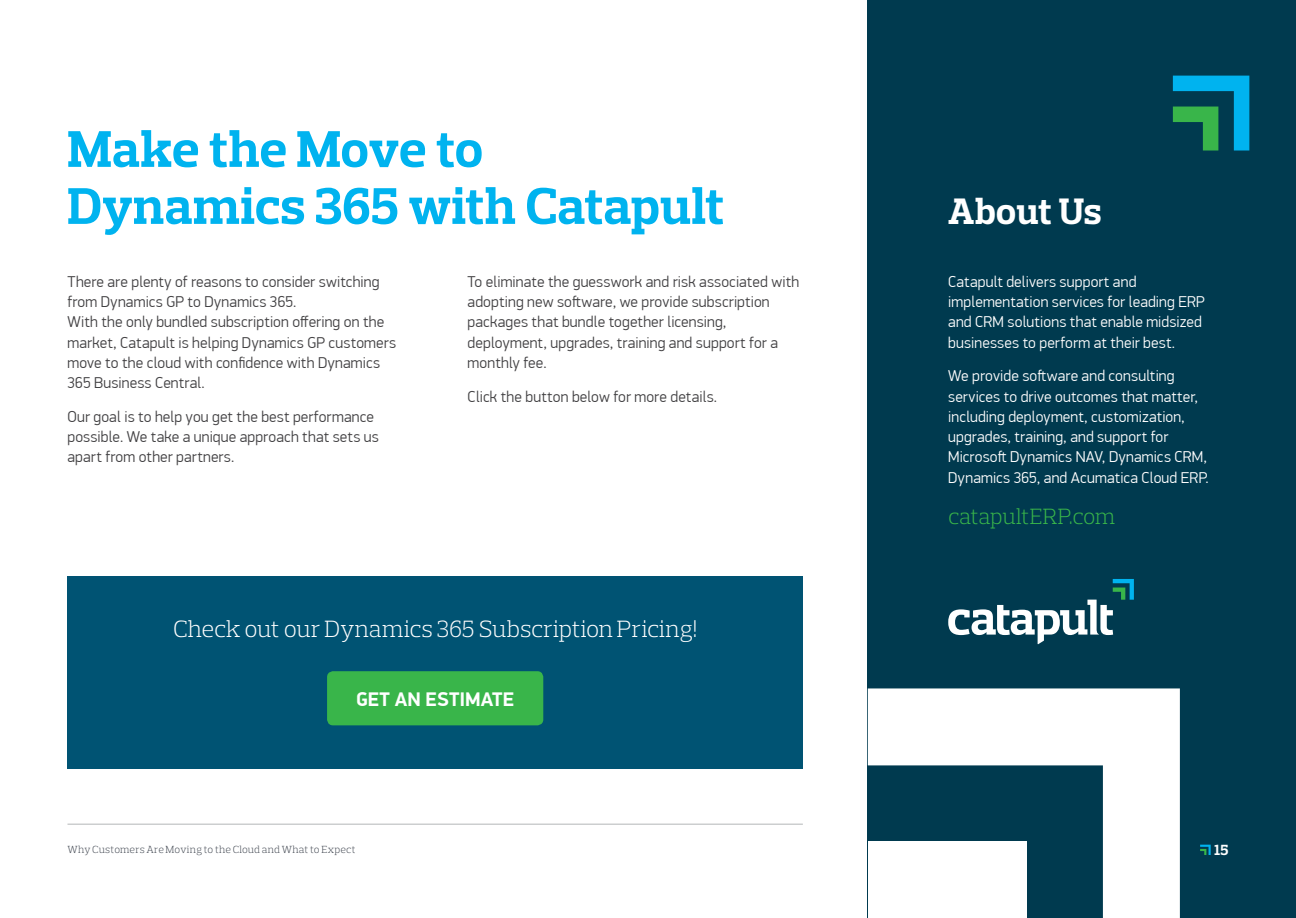
<style>
.page{position:relative;width:1296px;height:918px;background:#fff}
.page>*{position:absolute;margin:0;border:0;box-sizing:border-box;transform-origin:0 0}
.t1{font:700 52.5px/57px "Prelo Slab";letter-spacing:-.005em;color:#00b3ef}
.t2{font:700 37.5px "Prelo Slab";letter-spacing:-.005em;color:#fff}
.t3{font:300 24px "Prelo Slab";color:#fff}
.t4{font:300 22.5px "Prelo Slab";letter-spacing:-.015em;color:#39b54a}
.t5{font:700 19.8px "PF Din Display Pro";letter-spacing:.01em;color:#fff}
.t6{font:300 15.75px/20.2px "PF Din Display Pro";letter-spacing:.01em;color:#414042}
.t7{font:300 15.75px/20.2px "PF Din Display Pro";letter-spacing:.01em;color:#fff}
.t8{font:700 15px "Prelo Slab";color:#fff}
.t9{font:300 10.5px "Prelo Slab";letter-spacing:.015em;color:#3f454f}
</style>
<div class="page">
<div style="left:868px;top:0;width:428px;height:918px;background:#003a4f"></div>
<svg style="left:868px;top:688px;width:312px;height:230px;fill:#fff"></svg>
<div style="left:68px;top:577px;width:735px;height:192px;background:#005373"></div>
<svg style="left:1200px;top:845px;width:11px;height:10px"></svg>
<hr style="left:68px;top:824px;width:735px;height:1px;background:#cccecf">
<svg style="left:1173px;top:76px;width:76px;height:75px"></svg>
<div style="left:327px;top:671px;width:216px;height:54px;background:#39b54a;border-radius:6px"></div>
<svg style="left:948px;top:579px;width:186px;height:65px"></svg>
<h1 class="t1" style="left:68px;top:121px;width:659px">Make the Move to<br>Dynamics 365 with Catapult</h1>
<p class="t6" style="left:68px;top:271px;width:330px">There are plenty of reasons to consider switching from Dynamics GP to Dynamics 365.<br>With the only bundled subscription offering on the market, Catapult is helping Dynamics GP customers move to the cloud with confidence with Dynamics 365 Business Central.</p>
<p class="t6" style="left:68px;top:407px;width:313px">Our goal is to help you get the best performance possible. We take a unique approach that sets us apart from other partners.</p>
<p class="t6" style="left:468px;top:272px;width:333px">To eliminate the guesswork and risk associated with adopting new software, we provide subscription packages that bundle together licensing, deployment, upgrades, training and support for a monthly fee.</p>
<p class="t6" style="left:468px;top:386px;width:251px">Click the button below for more details.</p>
<h3 class="t3" style="left:173px;top:614px;width:526px">Check out our Dynamics 365 Subscription Pricing!</h3>
<p class="t5" style="left:356px;top:687px;width:160px">GET AN ESTIMATE</p>
<h2 class="t2" style="left:948px;top:188px;width:155px">About Us</h2>
<p class="t7" style="left:948px;top:271px;width:258px">Catapult delivers support and implementation services for leading ERP and CRM solutions that enable midsized businesses to perform at their best.</p>
<p class="t7" style="left:948px;top:366px;width:262px">We provide software and consulting services to drive outcomes that matter, including deployment, customization, upgrades, training, and support for Microsoft Dynamics NAV, Dynamics CRM, Dynamics 365, and Acumatica Cloud ERP.</p>
<h3 class="t4" style="left:948px;top:503px;width:169px">catapultERP.com</h3>
<p class="t9" style="left:68px;top:843px;width:290px">Why Customers Are Moving to the Cloud and What to Expect</p>
<p class="t8" style="left:1214px;top:841px;width:16px">15</p>
</div>
